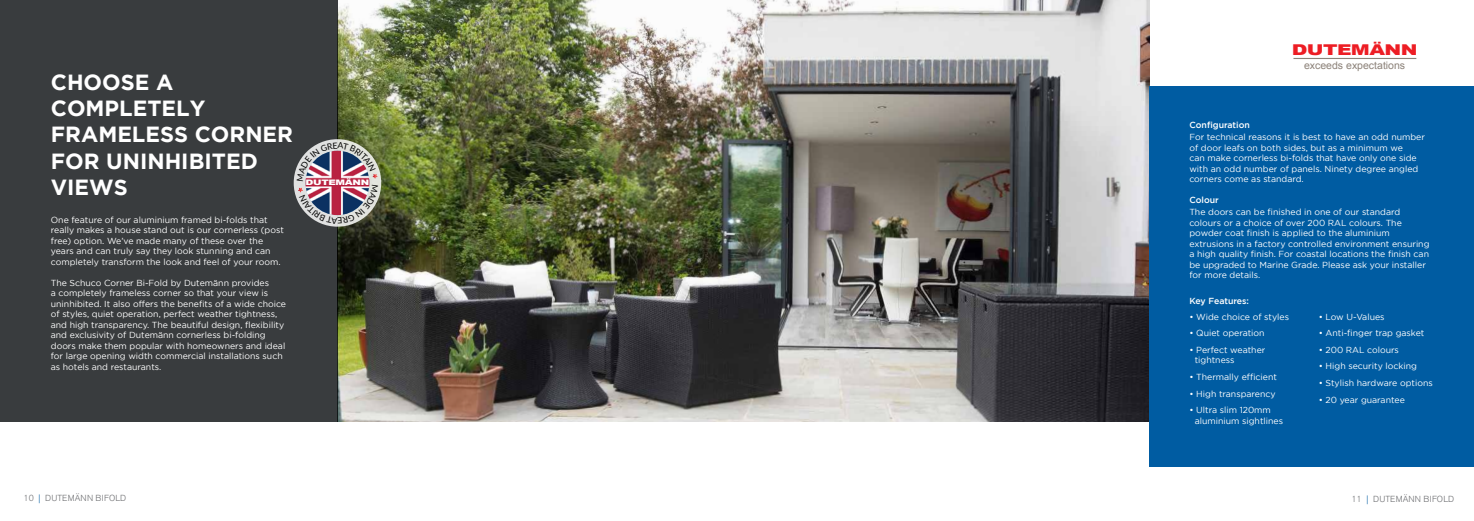
<style>
.page{position:relative;width:1474px;height:521px;background:#fff}
.page>*{position:absolute;margin:0;border:0;box-sizing:border-box;transform-origin:0 0}
.t1{font:700 21.88px/26.2px "Gotham";color:#fff}
.t2{font:900 14.88px "Arial";letter-spacing:-.03em;color:#ed1d24;scale:1.35 1}
.t3{font:10.33px "Arial";color:#8c8279}
.t4{font:8.75px/10.5px "Gotham";color:#fff}
.t5{font:300 8.75px "Akzidenz Grotesk BE";color:#6d6e71}
.t6{font:500 8.75px "Gotham";color:#fff}
.t7{font:900 7.52px "Arial";letter-spacing:-.03em;color:#fff;scale:1.35 1}
.s1{color:#005ca2}
</style>
<div class="page">
<img style="left:337px;top:0;width:812px;height:422px">
<div style="left:0;top:0;width:337px;height:422px;background:#393c3e"></div>
<div style="left:1149px;top:86px;width:324px;height:380px;background:#005ca2"></div>
<hr style="left:1293px;top:58px;width:123px;height:1px;background:#8c8279">
<svg style="left:294px;top:139px;width:87px;height:88px"></svg>
<svg style="left:297px;top:142px;width:81px;height:82px;background:#a78d97"></svg>
<h1 class="t1" style="left:51px;top:68px;width:244px">CHOOSE A<br>COMPLETELY<br>FRAMELESS CORNER<br>FOR UNINHIBITED<br>VIEWS</h1>
<p class="t4" style="left:51px;top:214px;width:234px">One feature of our aluminium framed bi-folds that really makes a house stand out is our cornerless (post free) option. We’ve made many of these over the years and can truly say they look stunning and can completely transform the look and feel of your room.</p>
<p class="t4" style="left:51px;top:277px;width:237px">The Schuco Corner Bi-Fold by Dutemänn provides<br>a completely frameless corner so that your view is uninhibited. It also offers the benefits of a wide choice of styles, quiet operation, perfect weather tightness, and high transparency. The beautiful design, flexibility and exclusivity of Dutemänn cornerless bi-folding doors make them popular with homeowners and ideal for large opening width commercial installations such as hotels and restaurants.</p>
<p class="t7" style="left:305px;top:177px;width:49px">DUTEMÄNN</p>
<h2 class="t2" style="left:1291px;top:39px;width:95px">DUTEMÄNN</h2>
<p class="t3" style="left:1303px;top:59px;width:103px">exceeds expectations</p>
<p class="t6" style="left:1189px;top:120px;width:62px">Configuration</p>
<p class="t4" style="left:1189px;top:132px;width:237px">For technical reasons it is best to have an odd number of door leafs on both sides, but as a minimum we<br>can make cornerless bi-folds that have only one side with an odd number of panels. Ninety degree angled corners come as standard.</p>
<p class="t6" style="left:1189px;top:195px;width:31px">Colour</p>
<p class="t4" style="left:1189px;top:207px;width:241px">The doors can be finished in one of our standard colours or a choice of over 200 RAL colours. The powder coat finish is applied to the aluminium extrusions in a factory controlled environment ensuring a high quality finish. For coastal locations the finish can be upgraded to Marine Grade. Please ask your installer for more details.</p>
<p class="t6" style="left:1189px;top:296px;width:61px">Key Features:</p>
<p class="t4" style="left:1189px;top:311px;width:101px">• Wide choice of styles</p>
<p class="t4" style="left:1189px;top:328px;width:77px">• Quiet operation</p>
<p class="t4" style="left:1194px;top:344px;width:72px;text-indent:-5px">• Perfect weather tightness</p>
<p class="t4" style="left:1189px;top:371px;width:89px">• Thermally efficient</p>
<p class="t4" style="left:1189px;top:388px;width:88px">• High transparency</p>
<p class="t4" style="left:1194px;top:405px;width:90px;text-indent:-5px">• Ultra slim 120mm aluminium sightlines</p>
<p class="t4" style="left:1318px;top:311px;width:67px">• Low U-Values</p>
<p class="t4" style="left:1318px;top:328px;width:107px">• Anti-finger trap gasket</p>
<p class="t4" style="left:1318px;top:344px;width:82px">• 200 RAL colours</p>
<p class="t4" style="left:1318px;top:361px;width:100px">• High security locking</p>
<p class="t4" style="left:1318px;top:378px;width:115px">• Stylish hardware options</p>
<p class="t4" style="left:1318px;top:394px;width:88px">• 20 year guarantee</p>
<p class="t5" style="left:24px;top:493px;width:104px">10 <span class="s1">|</span> DUTEMÄNN BIFOLD</p>
<p class="t5" style="left:1351px;top:494px;width:104px">11 <span class="s1">|</span> DUTEMÄNN BIFOLD</p>
</div>
